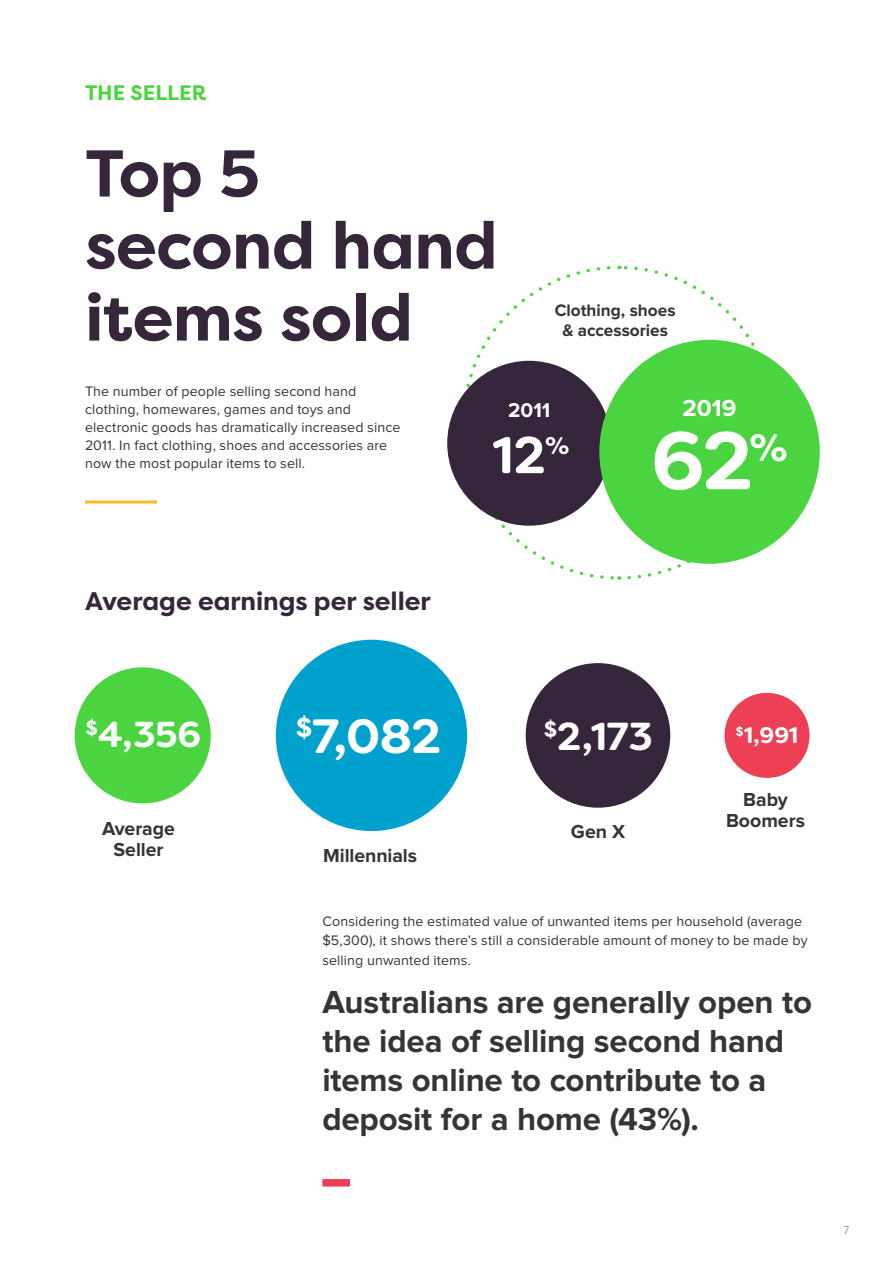
<style>
.page{position:relative;width:893px;height:1263px;background:#fff}
.page>*{position:absolute;margin:0;border:0;box-sizing:border-box;transform-origin:0 0}
.graphic-highlight{font:700 81.45px "Filson Soft";color:#fff}
.t1{font:700 66px "Filson Pro";letter-spacing:-.01em;color:#36263b}
.graphic-highlight-2{font:700 51.75px "Filson Soft";color:#fff}
.graphic-number{font:700 48px "Filson Soft";color:#fff}
.graphic-number-2{font:700 39px "Filson Soft";color:#fff}
.graphic-number-3{font:700 36px "Filson Soft";color:#fff}
.body{font:700 33px/39px "Proxima Nova";letter-spacing:-.005em;color:#353535}
.t2{font:700 25.5px "Filson Pro";color:#36263b}
.graphic-subheading{font:700 24.15px "Proxima Nova";color:#fff}
.graphic-number-4{font:700 22.5px "Filson Soft";color:#fff}
.sub-heading{font:700 21px "Filson Pro";color:#4ad540}
.graphic-subheading-2{font:700 20.7px "Proxima Nova";color:#fff}
.graphic-subheading-3{font:700 19.5px/21px "Proxima Nova";color:#353535;text-align:center}
.body-2{font:700 17.25px/20px "Proxima Nova";color:#353535;text-align:center}
.body-3{font:14.25px/18px "Proxima Nova";letter-spacing:.01em;color:#353535}
.t3{font:12px "Proxima Nova";color:#353535}
</style>
<div class="page">
<div style="left:276px;top:640px;width:191px;height:191px;background:#00a2cd;border-radius:50%"></div>
<div style="left:526px;top:663px;width:144px;height:145px;background:#36263b;border-radius:50%"></div>
<div style="left:75px;top:667px;width:136px;height:136px;background:#4ad540;border-radius:50%"></div>
<div style="left:724px;top:693px;width:85px;height:85px;background:#ee4055;border-radius:50%"></div>
<svg style="left:460px;top:265px;width:318px;height:315px"></svg>
<div style="left:447px;top:361px;width:164px;height:165px;background:#36263b;border-radius:50%"></div>
<div style="left:599px;top:340px;width:221px;height:224px;background:#4ad540;border-radius:50%"></div>
<hr style="left:85px;top:500px;width:72px;height:3px;background:#fdb82a">
<div style="left:322px;top:1179px;width:28px;height:7px;background:#ee4055"></div>
<p class="sub-heading" style="left:85px;top:80px;width:123px">THE SELLER</p>
<p class="t1" style="left:85px;top:132px;width:176px">Top 5</p>
<p class="t1" style="left:85px;top:204px;width:414px">second hand</p>
<p class="t1" style="left:85px;top:276px;width:329px">items sold</p>
<p class="body-2" style="left:555px;top:301px;width:122px">Clothing, shoes &amp; accessories</p>
<p class="body-3" style="left:85px;top:383px;width:317px">The number of people selling second hand clothing, homewares, games and toys and electronic goods has dramatically increased since 2011. In fact clothing, shoes and accessories are now the most popular items to sell.</p>
<p class="graphic-subheading-2" style="left:508px;top:400px;width:44px">2011</p>
<p class="graphic-subheading" style="left:682px;top:397px;width:56px">2019</p>
<p class="graphic-highlight-2" style="left:492px;top:422px;width:79px">12<sup>%</sup></p>
<p class="graphic-highlight" style="left:651px;top:408px;width:138px">62<sup>%</sup></p>
<p class="t2" style="left:85px;top:584px;width:347px">Average earnings per seller</p>
<p class="graphic-number-3" style="left:86px;top:711px;width:117px"><sup>$</sup>4,356</p>
<p class="graphic-number" style="left:296px;top:705px;width:147px"><sup>$</sup>7,082</p>
<p class="graphic-number-2" style="left:544px;top:711px;width:110px"><sup>$</sup>2,173</p>
<p class="graphic-number-4" style="left:736px;top:721px;width:64px"><sup>$</sup>1,991</p>
<p class="graphic-subheading-3" style="left:102px;top:819px;width:74px">Average<br>Seller</p>
<p class="graphic-subheading-3" style="left:323px;top:846px;width:95px">Millennials</p>
<p class="graphic-subheading-3" style="left:571px;top:822px;width:56px">Gen X</p>
<p class="graphic-subheading-3" style="left:726px;top:790px;width:81px">Baby<br>Boomers</p>
<p class="body-3" style="left:322px;top:912px;width:487px;line-height:19.5px">Considering the estimated value of unwanted items per household (average $5,300), it shows there’s still a considerable amount of money to be made by selling unwanted items.</p>
<p class="body" style="left:322px;top:984px;width:491px">Australians are generally open to the idea of selling second hand items online to contribute to a deposit for a home (43%).</p>
<p class="t3" style="left:843px;top:1224px;width:8px">7</p>
</div>
